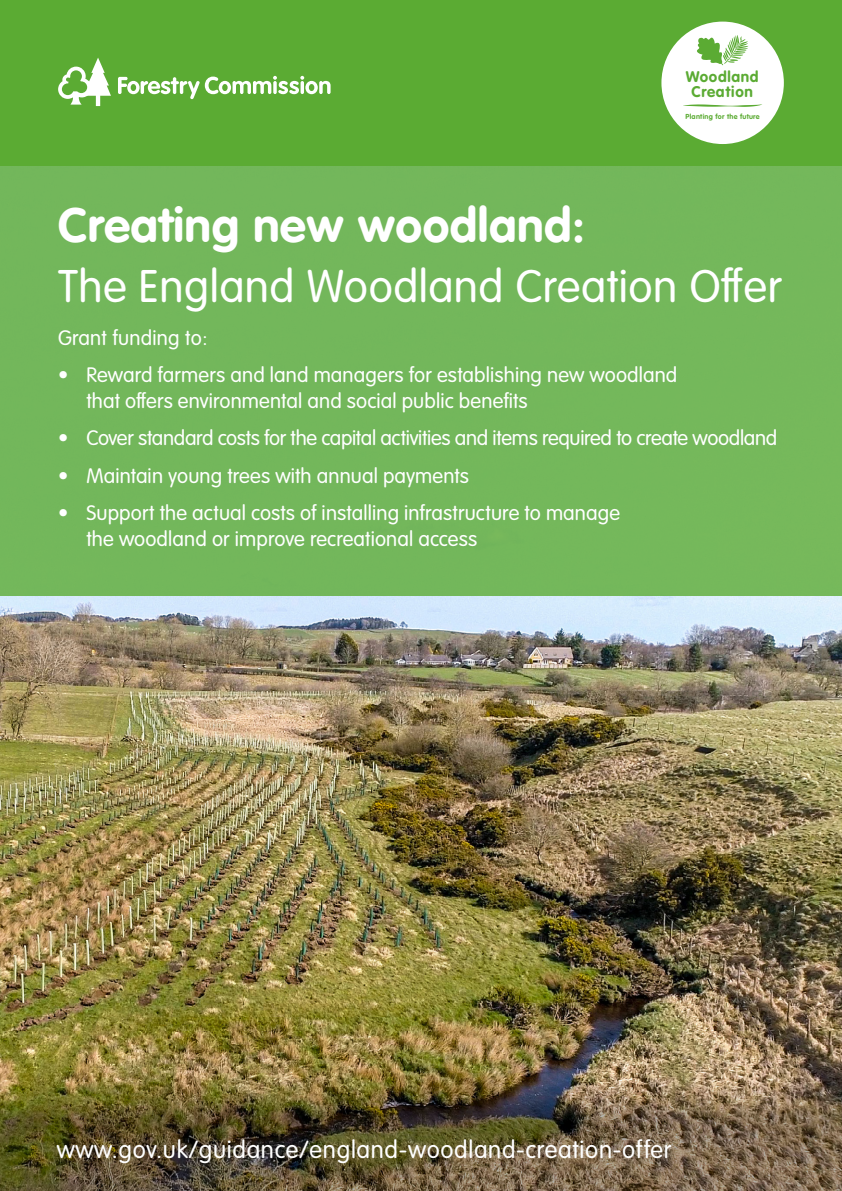
<style>
.page{position:relative;width:842px;height:1191px;background:#fff}
.page>*{position:absolute;margin:0;border:0;box-sizing:border-box;transform-origin:0 0}
.Subhead_copy{font:300 48px/60px "VAG Rundschrift D";letter-spacing:.01em;color:#fff}
.Subhead_copy-2{font:300 26px "VAG Rundschrift D";letter-spacing:.025em;color:#fff}
.Subhead_copy-3{font:300 22px/26px "VAG Rundschrift D";letter-spacing:.005em;color:#fff}
.Subhead_copy-4{font:300 22px "VAG Rundschrift D";letter-spacing:-.015em;color:#fff}
.t1{font:700 15.2px/15.2px "VAG Rounded Std";letter-spacing:.04em;color:#5bab33;text-align:center}
.t2{font:700 7.2px "VAG Rounded Std";letter-spacing:.04em;color:#5bab33}
.s1{font-family:"VAG Rounded Bold";font-weight:400}
</style>
<div class="page">
<img style="left:0;top:595px;width:842px;height:475px">
<img style="left:0;top:1070px;width:842px;height:121px">
<div style="left:0;top:0;width:842px;height:166px;background:#5bab33"></div>
<svg style="left:58px;top:58px;width:53px;height:48px"></svg>
<svg style="left:118px;top:76px;width:213px;height:23px"></svg>
<div style="left:0;top:166px;width:842px;height:429px;background:#73b75b"></div>
<div style="left:661px;top:22px;width:123px;height:122px;background:#fff;border-radius:50%"></div>
<svg style="left:683px;top:104px;width:79px;height:3px"></svg>
<svg style="left:697px;top:35px;width:51px;height:30px"></svg>
<p class="t1" style="left:686px;top:69px;width:74px">Woodland<br>Creation</p>
<p class="t2" style="left:685px;top:112px;width:76px">Planting for the future</p>
<p class="Subhead_copy" style="left:58px;top:197px;width:725px"><span class="s1">Creating new woodland:<br></span>The England Woodland Creation Offer</p>
<p class="Subhead_copy-3" style="left:58px;top:325px;width:151px">Grant funding to:</p>
<p class="Subhead_copy-3" style="left:86px;top:362px;width:592px;text-indent:-28px">• Reward farmers and land managers for establishing new woodland that offers environmental and social public benefits</p>
<p class="Subhead_copy-4" style="left:58px;top:426px;width:721px">• Cover standard costs for the capital activities and items required to create woodland</p>
<p class="Subhead_copy-3" style="left:58px;top:463px;width:412px">• Maintain young trees with annual payments</p>
<p class="Subhead_copy-3" style="left:86px;top:500px;width:535px;text-indent:-28px">• Support the actual costs of installing infrastructure to manage the woodland or improve recreational access</p>
<p class="Subhead_copy-2" style="left:57px;top:1135px;width:616px">www.gov.uk/guidance/england-woodland-creation-offer</p>
</div>
